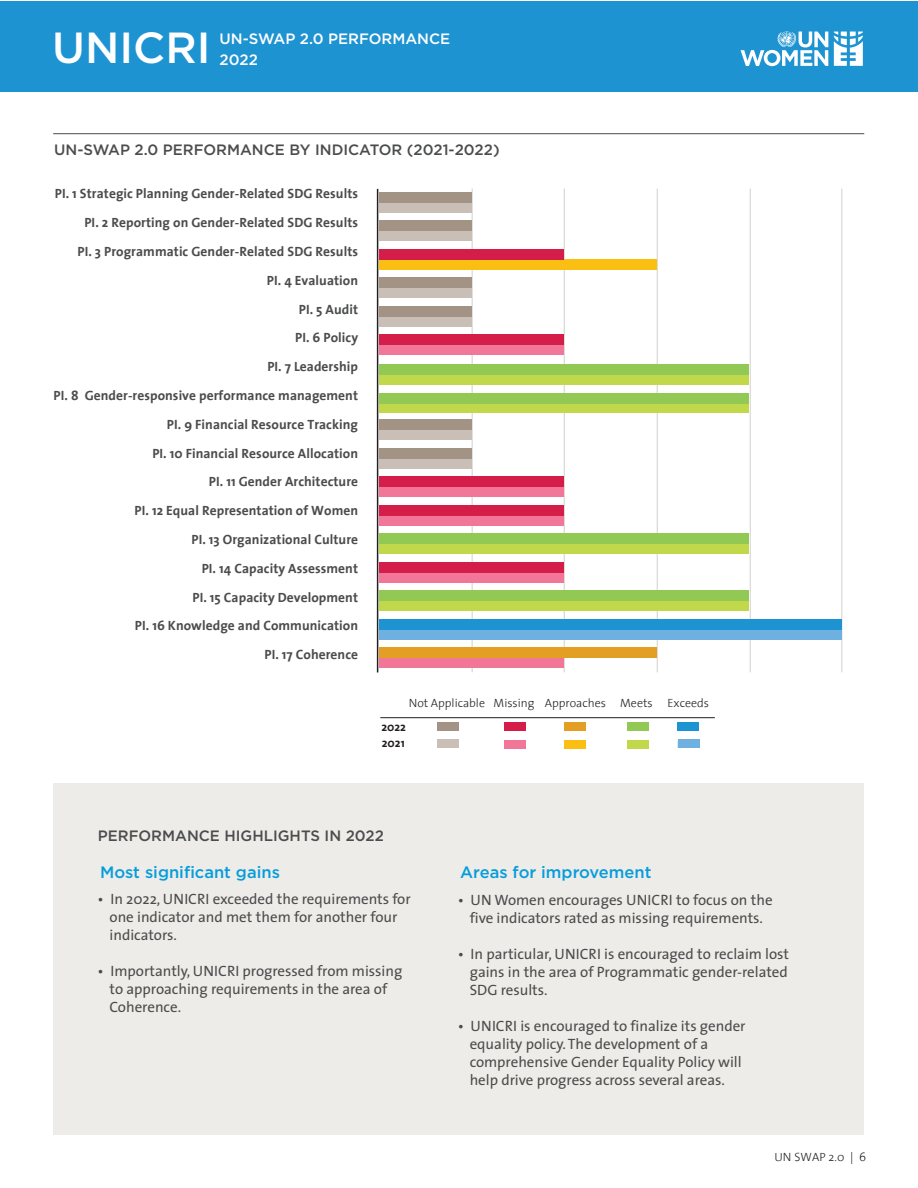
<style>
.page{position:relative;width:918px;height:1188px;background:#fff}
.page>*{position:absolute;margin:0;border:0;box-sizing:border-box;transform-origin:0 0}
.t1{font:500 43.5px "Gotham";color:#fff}
.t2{font:500 16.5px "Gotham";color:#069ddc}
.t3{font:15px/18px "The Sans";color:#4b4c4d}
.t4{font:500 15px "Gotham";color:#4b4c4d}
.t5{font:500 15px "Gotham";color:#fff}
.t6{font:700 13.5px/28.8px "The Sans";letter-spacing:.005em;color:#4b4c4d;text-align:right}
.t7{font:300 12px "The Sans";color:#231f20}
.t8{font:700 12px "The Sans";color:#231f20}
</style>
<div class="page">
<div style="left:53px;top:783px;width:810px;height:352px;background:#eeece8"></div>
<hr style="left:53px;top:133px;width:811px;height:1px;background:#4b4c4d">
<div style="left:0;top:1px;width:918px;height:90px;background:#1e93d2"></div>
<svg style="left:741px;top:31px;width:87px;height:35px"></svg>
<svg style="left:834px;top:32px;width:29px;height:34px"></svg>
<div style="left:437px;top:722px;width:22px;height:8px;background:#a29384"></div>
<div style="left:504px;top:722px;width:21px;height:8px;background:#d41d49"></div>
<div style="left:564px;top:722px;width:22px;height:8px;background:#e29f23"></div>
<div style="left:627px;top:723px;width:22px;height:8px;background:#92c954"></div>
<div style="left:678px;top:722px;width:21px;height:8px;background:#1e93d2"></div>
<hr style="left:380px;top:717px;width:335px;height:1px;background:#231f20">
<hr style="left:472px;top:189px;width:1px;height:483px;background:#dad9d8">
<hr style="left:564px;top:189px;width:1px;height:483px;background:#dad9d8">
<hr style="left:657px;top:189px;width:1px;height:483px;background:#dad9d8">
<hr style="left:750px;top:189px;width:1px;height:483px;background:#dad9d8">
<hr style="left:841px;top:189px;width:1px;height:483px;background:#dad9d8">
<hr style="left:377px;top:189px;width:1px;height:483px;background:#231f20">
<div style="left:379px;top:202px;width:93px;height:10px;background:#cabfb6"></div>
<div style="left:379px;top:231px;width:93px;height:10px;background:#cabfb6"></div>
<div style="left:379px;top:259px;width:278px;height:10px;background:#fbbf14"></div>
<div style="left:379px;top:288px;width:93px;height:10px;background:#cabfb6"></div>
<div style="left:379px;top:316px;width:93px;height:10px;background:#cabfb6"></div>
<div style="left:379px;top:344px;width:185px;height:11px;background:#f17698"></div>
<div style="left:379px;top:374px;width:370px;height:11px;background:#c2d84b"></div>
<div style="left:379px;top:403px;width:370px;height:10px;background:#c2d84b"></div>
<div style="left:379px;top:430px;width:93px;height:10px;background:#cabfb6"></div>
<div style="left:379px;top:458px;width:93px;height:10px;background:#cabfb6"></div>
<div style="left:379px;top:487px;width:185px;height:10px;background:#f17698"></div>
<div style="left:379px;top:515px;width:185px;height:10px;background:#f17698"></div>
<div style="left:379px;top:544px;width:370px;height:10px;background:#c2d84b"></div>
<div style="left:379px;top:572px;width:185px;height:10px;background:#f17698"></div>
<div style="left:379px;top:600px;width:370px;height:11px;background:#c2d84b"></div>
<div style="left:379px;top:629px;width:463px;height:10px;background:#6eb1e1"></div>
<div style="left:379px;top:657px;width:185px;height:11px;background:#f17698"></div>
<div style="left:379px;top:192px;width:93px;height:11px;background:#a29384"></div>
<div style="left:379px;top:221px;width:93px;height:10px;background:#a29384"></div>
<div style="left:379px;top:249px;width:185px;height:10px;background:#d41d49"></div>
<div style="left:379px;top:278px;width:93px;height:10px;background:#a29384"></div>
<div style="left:379px;top:306px;width:93px;height:10px;background:#a29384"></div>
<div style="left:379px;top:335px;width:185px;height:10px;background:#d41d49"></div>
<div style="left:379px;top:364px;width:370px;height:11px;background:#92c954"></div>
<div style="left:379px;top:393px;width:370px;height:10px;background:#92c954"></div>
<div style="left:379px;top:420px;width:93px;height:10px;background:#a29384"></div>
<div style="left:379px;top:448px;width:93px;height:11px;background:#a29384"></div>
<div style="left:379px;top:477px;width:185px;height:10px;background:#d41d49"></div>
<div style="left:379px;top:505px;width:185px;height:10px;background:#d41d49"></div>
<div style="left:379px;top:534px;width:370px;height:10px;background:#92c954"></div>
<div style="left:379px;top:562px;width:185px;height:10px;background:#d41d49"></div>
<div style="left:379px;top:591px;width:370px;height:10px;background:#92c954"></div>
<div style="left:379px;top:619px;width:463px;height:10px;background:#1e93d2"></div>
<div style="left:379px;top:647px;width:278px;height:11px;background:#e29f23"></div>
<div style="left:438px;top:740px;width:21px;height:8px;background:#cabfb6"></div>
<div style="left:504px;top:740px;width:22px;height:9px;background:#f17698"></div>
<div style="left:565px;top:740px;width:21px;height:9px;background:#fbbf14"></div>
<div style="left:628px;top:740px;width:21px;height:9px;background:#c2d84b"></div>
<div style="left:678px;top:740px;width:21px;height:8px;background:#6eb1e1"></div>
<h1 class="t1" style="left:52px;top:20px;width:160px">UNICRI</h1>
<p class="t5" style="left:220px;top:28px;width:232px">UN-SWAP 2.0 PERFORMANCE</p>
<p class="t5" style="left:220px;top:49px;width:40px">2022</p>
<p class="t4" style="left:54px;top:140px;width:447px">UN-SWAP 2.0 PERFORMANCE BY INDICATOR (2021-2022)</p>
<p class="t6" style="left:54px;top:179px;width:306px">PI. 1 Strategic Planning Gender-Related SDG Results<br>PI. 2 Reporting on Gender-Related SDG Results<br>PI. 3 Programmatic Gender-Related SDG Results<br>PI. 4 Evaluation<br>PI. 5 Audit<br>PI. 6 Policy<br>PI. 7 Leadership<br>PI. 8 Gender-responsive performance management<br>PI. 9 Financial Resource Tracking<br>PI. 10 Financial Resource Allocation<br>PI. 11 Gender Architecture<br>PI. 12 Equal Representation of Women<br>PI. 13 Organizational Culture<br>PI. 14 Capacity Assessment<br>PI. 15 Capacity Development<br>PI. 16 Knowledge and Communication<br>PI. 17 Coherence</p>
<p class="t7" style="left:409px;top:693px;width:302px">Not Applicable Missing Approaches Meets Exceeds</p>
<p class="t8" style="left:381px;top:717px;width:26px">2022</p>
<p class="t8" style="left:382px;top:733px;width:24px">2021</p>
<p class="t4" style="left:98px;top:826px;width:288px">PERFORMANCE HIGHLIGHTS IN 2022</p>
<p class="t2" style="left:100px;top:862px;width:181px">Most significant gains</p>
<p class="t3" style="left:110px;top:889px;width:303px;text-indent:-12px">• In 2022, UNICRI exceeded the requirements for one indicator and met them for another four indicators.</p>
<p class="t3" style="left:110px;top:961px;width:294px;text-indent:-12px">• Importantly, UNICRI progressed from missing to approaching requirements in the area of<br>Coherence.</p>
<p class="t2" style="left:460px;top:862px;width:193px">Areas for improvement</p>
<p class="t3" style="left:458px;top:891px;width:316px;text-align:center">• UN Women encourages UNICRI to focus on the five indicators rated as missing requirements.</p>
<p class="t3" style="left:470px;top:945px;width:321px;text-align:justify;text-indent:-12px">• In particular, UNICRI is encouraged to reclaim lost gains in the area of Programmatic gender-related SDG results.</p>
<p class="t3" style="left:470px;top:1017px;width:277px;text-indent:-12px">• UNICRI is encouraged to finalize its gender equality policy. The development of a comprehensive Gender Equality Policy will help drive progress across several areas.</p>
<p class="t7" style="left:774px;top:1147px;width:93px">UN SWAP 2.0 | 6</p>
</div>
